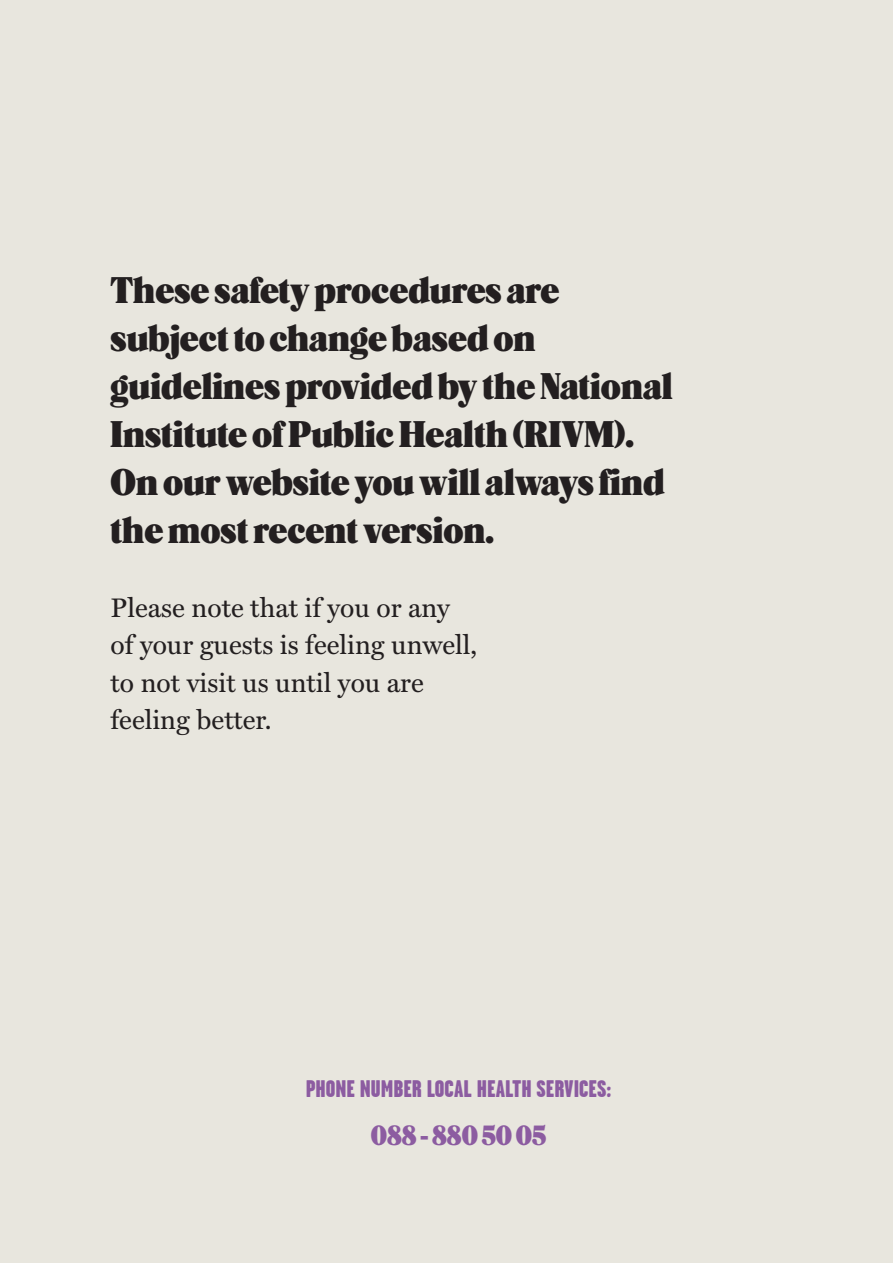
<style>
.page{position:relative;width:893px;height:1263px;background:#e8e6de}
.page>*{position:absolute;margin:0;border:0;box-sizing:border-box;transform-origin:0 0}
.t1{font:36px/48px "Caslon Black SHOP";color:#231f20}
.t2{font:27px "Miller Text";color:#231f20}
.t3{font:27px "Caslon Black SHOP";color:#8c5ca1}
.t4{font:900 24px "Garage Gothic";color:#8c5ca1}
</style>
<div class="page">
<p class="t1" style="left:111px;top:267px;width:564px">These safety procedures are subject to change based on guidelines provided by the National<br>Institute of Public Health (RIVM).<br>On our website you will always find the most recent version.</p>
<p class="t2" style="left:111px;top:592px;width:341px">Please note that if you or any</p>
<p class="t2" style="left:111px;top:629px;width:368px">of your guests is feeling unwell,</p>
<p class="t2" style="left:111px;top:667px;width:315px">to not visit us until you are</p>
<p class="t2" style="left:111px;top:704px;width:163px">feeling better.</p>
<p class="t4" style="left:306px;top:1075px;width:307px">PHONE NUMBER LOCAL HEALTH SERVICES:</p>
<p class="t3" style="left:371px;top:1120px;width:177px">088 - 880 50 05</p>
</div>
